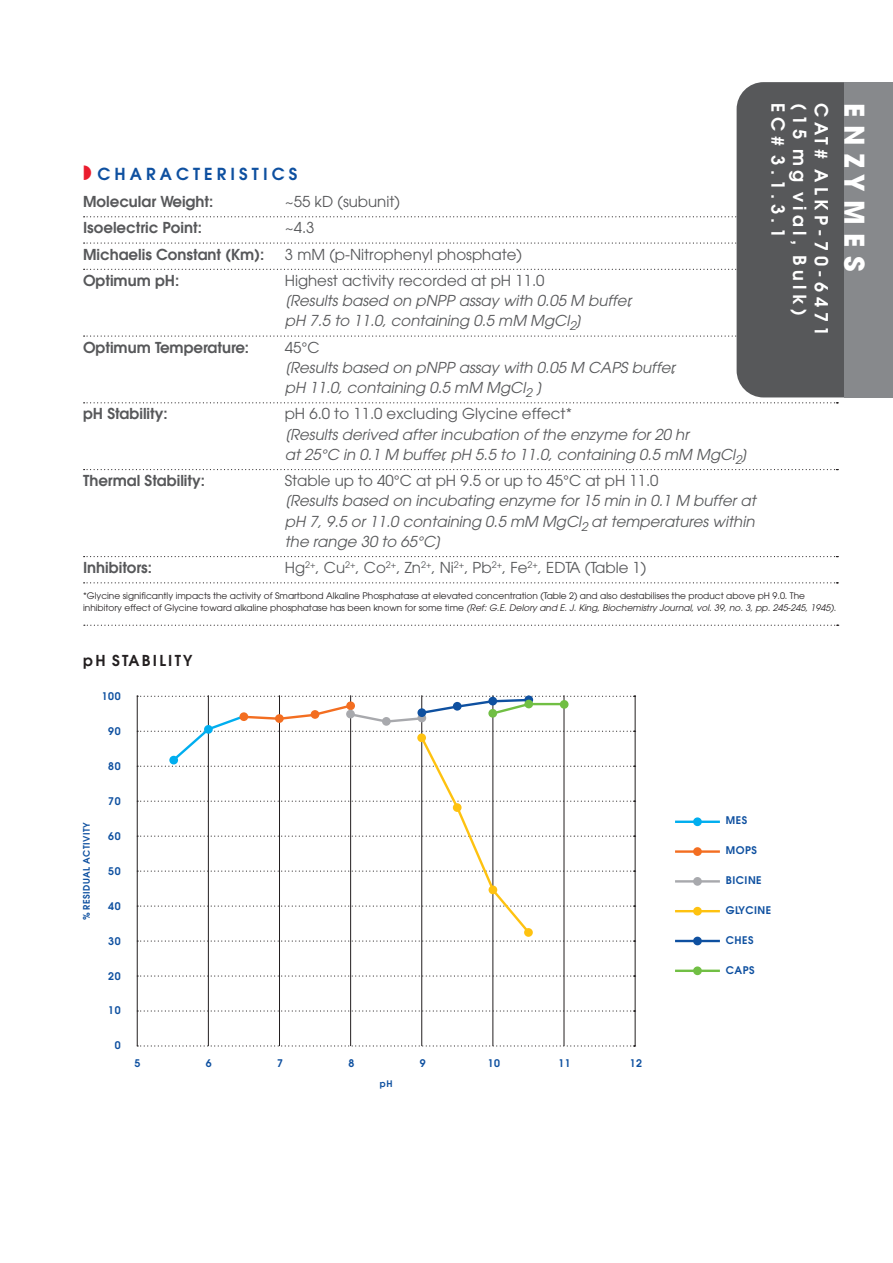
<style>
.page{position:relative;width:893px;height:1263px;background:#fff}
.page>*{position:absolute;margin:0;border:0;box-sizing:border-box;transform-origin:0 0}
.ParaStyle01-Leading{font:700 27px "ITC Avant Garde Std";color:#fff}
.ParaStyle01-Leading-2{font:600 18px/21.6px "ITC Avant Garde Std";letter-spacing:.25em;color:#fff}
.ParaStyle01-Leading-3{font:600 16.5px "ITC Avant Garde Std";letter-spacing:.25em;color:#0e50a0}
.ParaStyle12-Leading{font:italic 15px/20.2px "ITC Avant Garde Std";color:#57585a;text-align:justify}
.ParaStyle11-Leading{font:15px "ITC Avant Garde Std";color:#57585a}
.ParaStyle11-Leading-2{font:600 15px "ITC Avant Garde Std";color:#57585a}
.ParaStyle01-Leading-4{font:600 15px "ITC Avant Garde Std";color:#57585a}
.ParaStyle01-Leading-5{font:15px "ITC Avant Garde Std";color:#57585a}
.ParaStyle01-Leading-6{font:600 15px "ITC Avant Garde Std";letter-spacing:.15em;color:#231f20}
.ParaStyle14-Leading{font:600 10.5px "ITC Avant Garde Std";letter-spacing:.05em;color:#0e50a0}
.ParaStyle15-Leading{font:600 10.5px "ITC Avant Garde Std";letter-spacing:.05em;color:#0e50a0}
.ParaStyle16-Leading{font:600 10.5px "ITC Avant Garde Std";color:#0e50a0}
.ParaStyle01-Leading-7{font:600 10.5px "ITC Avant Garde Std";letter-spacing:.05em;color:#0e50a0}
.ParaStyle13-Leading{font:9px/11.2px "ITC Avant Garde Std";color:#231f20}
.ParaStyle01-Leading-8{font:600 9px "ITC Avant Garde Std";letter-spacing:.05em;color:#0e50a0}
.s1{font-style:italic}
</style>
<div class="page">
<svg style="left:84px;top:216px;width:653px;height:1px"></svg>
<svg style="left:84px;top:242px;width:653px;height:2px"></svg>
<svg style="left:84px;top:269px;width:653px;height:1px"></svg>
<svg style="left:84px;top:335px;width:653px;height:2px"></svg>
<svg style="left:84px;top:402px;width:754px;height:1px"></svg>
<svg style="left:84px;top:469px;width:754px;height:1px"></svg>
<svg style="left:84px;top:556px;width:754px;height:1px"></svg>
<svg style="left:84px;top:582px;width:754px;height:1px"></svg>
<div style="left:737px;top:82px;width:107px;height:315px;background:#57585a"></div>
<div style="left:844px;top:82px;width:49px;height:315px;background:#87898c"></div>
<svg style="left:84px;top:625px;width:755px;height:1px"></svg>
<hr style="left:137px;top:695px;width:1px;height:351px;background:#231f20">
<hr style="left:208px;top:695px;width:1px;height:351px;background:#231f20">
<hr style="left:279px;top:695px;width:1px;height:351px;background:#231f20">
<hr style="left:350px;top:695px;width:1px;height:351px;background:#231f20">
<hr style="left:421px;top:695px;width:1px;height:351px;background:#231f20">
<hr style="left:492px;top:695px;width:1px;height:351px;background:#231f20">
<hr style="left:564px;top:695px;width:1px;height:351px;background:#231f20">
<hr style="left:635px;top:695px;width:1px;height:351px;background:#231f20">
<svg style="left:137px;top:975px;width:499px;height:1px"></svg>
<svg style="left:137px;top:1010px;width:499px;height:1px"></svg>
<svg style="left:137px;top:1045px;width:499px;height:1px"></svg>
<svg style="left:137px;top:696px;width:499px;height:246px"></svg>
<div style="left:524px;top:700px;width:9px;height:8px;background:#71bf44;border-radius:50%"></div>
<div style="left:693px;top:817px;width:9px;height:9px;background:#00aeef;border-radius:50%"></div>
<hr style="left:675px;top:820px;width:45px;height:3px;background:#00aeef">
<div style="left:693px;top:847px;width:9px;height:9px;background:#f36e21;border-radius:50%"></div>
<hr style="left:675px;top:850px;width:45px;height:3px;background:#f36e21">
<div style="left:693px;top:877px;width:9px;height:9px;background:#a8a9ad;border-radius:50%"></div>
<hr style="left:675px;top:880px;width:45px;height:2px;background:#a8a9ad">
<div style="left:693px;top:907px;width:9px;height:8px;background:#fec210;border-radius:50%"></div>
<hr style="left:675px;top:910px;width:45px;height:2px;background:#fec210">
<div style="left:693px;top:966px;width:9px;height:9px;background:#71bf44;border-radius:50%"></div>
<hr style="left:675px;top:969px;width:45px;height:3px;background:#71bf44">
<div style="left:693px;top:937px;width:9px;height:8px;background:#0e50a0;border-radius:50%"></div>
<hr style="left:675px;top:940px;width:45px;height:2px;background:#0e50a0">
<p class="ParaStyle01-Leading-3" style="left:98px;top:163px;width:201px">CHARACTERISTICS</p>
<p class="ParaStyle01-Leading-4" style="left:83px;top:192px;width:132px">Molecular Weight:</p>
<p class="ParaStyle01-Leading-5" style="left:285px;top:192px;width:117px">~55 kD (subunit)</p>
<p class="ParaStyle11-Leading-2" style="left:83px;top:218px;width:120px">Isoelectric Point:</p>
<p class="ParaStyle11-Leading" style="left:285px;top:219px;width:31px">~4.3</p>
<p class="ParaStyle11-Leading-2" style="left:83px;top:244px;width:183px">Michaelis Constant (Km):</p>
<p class="ParaStyle11-Leading" style="left:285px;top:245px;width:239px">3 mM (p-Nitrophenyl phosphate)</p>
<p class="ParaStyle11-Leading-2" style="left:83px;top:271px;width:98px">Optimum pH:</p>
<p class="ParaStyle11-Leading" style="left:285px;top:271px;width:261px">Highest activity recorded at pH 11.0</p>
<p class="ParaStyle12-Leading" style="left:285px;top:290px;width:349px">[Results based on pNPP assay with 0.05 M buffer,</p>
<p class="ParaStyle12-Leading" style="left:285px;top:311px;width:298px">pH 7.5 to 11.0, containing 0.5 mM MgCl<sub>2</sub>]</p>
<p class="ParaStyle11-Leading-2" style="left:83px;top:337px;width:168px">Optimum Temperature:</p>
<p class="ParaStyle11-Leading" style="left:285px;top:338px;width:36px">45°C</p>
<p class="ParaStyle12-Leading" style="left:285px;top:357px;width:393px">[Results based on pNPP assay with 0.05 M CAPS buffer,</p>
<p class="ParaStyle12-Leading" style="left:285px;top:377px;width:259px">pH 11.0, containing 0.5 mM MgCl<sub>2</sub> ]</p>
<p class="ParaStyle11-Leading-2" style="left:83px;top:404px;width:86px">pH Stability:</p>
<p class="ParaStyle11-Leading" style="left:285px;top:405px;width:289px">pH 6.0 to 11.0 excluding Glycine effect*</p>
<p class="ParaStyle12-Leading" style="left:285px;top:424px;width:406px">[Results derived after incubation of the enzyme for 20 hr</p>
<p class="ParaStyle12-Leading" style="left:285px;top:444px;width:464px">at 25°C in 0.1 M buffer, pH 5.5 to 11.0, containing 0.5 mM MgCl<sub>2</sub>]</p>
<p class="ParaStyle11-Leading-2" style="left:83px;top:471px;width:123px">Thermal Stability:</p>
<p class="ParaStyle11-Leading" style="left:285px;top:471px;width:375px">Stable up to 40°C at pH 9.5 or up to 45°C at pH 11.0</p>
<p class="ParaStyle12-Leading" style="left:285px;top:491px;width:473px">[Results based on incubating enzyme for 15 min in 0.1 M buffer at pH 7, 9.5 or 11.0 containing 0.5 mM MgCl<sub>2</sub> at temperatures within the range 30 to 65°C]</p>
<p class="ParaStyle11-Leading-2" style="left:83px;top:558px;width:70px">Inhibitors:</p>
<p class="ParaStyle11-Leading" style="left:285px;top:558px;width:363px">Hg<sup>2+</sup>, Cu<sup>2+</sup>, Co<sup>2+</sup>, Zn<sup>2+</sup>, Ni<sup>2+</sup>, Pb<sup>2+</sup>, Fe<sup>2+</sup>, EDTA (Table 1)</p>
<p class="ParaStyle01-Leading-2" style="left:832px;top:103px;width:234px;rotate:90deg">CAT# ALKP-70-6471 (15 mg vial, Bulk)<br>EC# 3.1.3.1</p>
<p class="ParaStyle01-Leading" style="left:872px;top:103px;width:170px;rotate:90deg">E N Z Y M E S</p>
<p class="ParaStyle13-Leading" style="left:83px;top:590px;width:755px">*Glycine significantly impacts the activity of Smartbond Alkaline Phosphatase at elevated concentration (Table 2) and also destabilises the product above pH 9.0. The inhibitory effect of Glycine toward alkaline phosphatase has been known for some time <span class="s1">(Ref: G.E. Delory and E. J. King, Biochemistry Journal, vol. 39, no. 3, pp. 245-245, 1945)</span>.</p>
<p class="ParaStyle01-Leading-6" style="left:83px;top:651px;width:111px">pH STABILITY</p>
<p class="ParaStyle01-Leading-8" style="left:81px;top:920px;width:99px;rotate:-90deg">% RESIDUAL ACTIVITY</p>
<p class="ParaStyle01-Leading-7" style="left:102px;top:689px;width:20px">100</p>
<p class="ParaStyle15-Leading" style="left:108px;top:724px;width:14px">90</p>
<p class="ParaStyle15-Leading" style="left:108px;top:759px;width:14px">80</p>
<p class="ParaStyle15-Leading" style="left:108px;top:794px;width:14px">70</p>
<p class="ParaStyle15-Leading" style="left:108px;top:829px;width:14px">60</p>
<p class="ParaStyle15-Leading" style="left:108px;top:864px;width:14px">50</p>
<p class="ParaStyle15-Leading" style="left:108px;top:899px;width:14px">40</p>
<p class="ParaStyle15-Leading" style="left:108px;top:934px;width:14px">30</p>
<p class="ParaStyle15-Leading" style="left:108px;top:969px;width:14px">20</p>
<p class="ParaStyle15-Leading" style="left:108px;top:1004px;width:14px">10</p>
<p class="ParaStyle15-Leading" style="left:115px;top:1039px;width:7px">0</p>
<p class="ParaStyle16-Leading" style="left:135px;top:1057px;width:7px">5</p>
<p class="ParaStyle16-Leading" style="left:206px;top:1057px;width:7px">6</p>
<p class="ParaStyle16-Leading" style="left:277px;top:1057px;width:7px">7</p>
<p class="ParaStyle16-Leading" style="left:348px;top:1057px;width:7px">8</p>
<p class="ParaStyle16-Leading" style="left:420px;top:1057px;width:7px">9</p>
<p class="ParaStyle16-Leading" style="left:488px;top:1057px;width:14px">10</p>
<p class="ParaStyle16-Leading" style="left:559px;top:1057px;width:14px">11</p>
<p class="ParaStyle16-Leading" style="left:630px;top:1057px;width:14px">12</p>
<p class="ParaStyle01-Leading-8" style="left:380px;top:1078px;width:14px">pH</p>
<p class="ParaStyle01-Leading-7" style="left:726px;top:814px;width:23px">MES</p>
<p class="ParaStyle14-Leading" style="left:726px;top:844px;width:33px">MOPS</p>
<p class="ParaStyle14-Leading" style="left:726px;top:874px;width:37px">BICINE</p>
<p class="ParaStyle14-Leading" style="left:726px;top:904px;width:47px">GLYCINE</p>
<p class="ParaStyle14-Leading" style="left:726px;top:934px;width:29px">CHES</p>
<p class="ParaStyle14-Leading" style="left:726px;top:964px;width:30px">CAPS</p>
</div>
